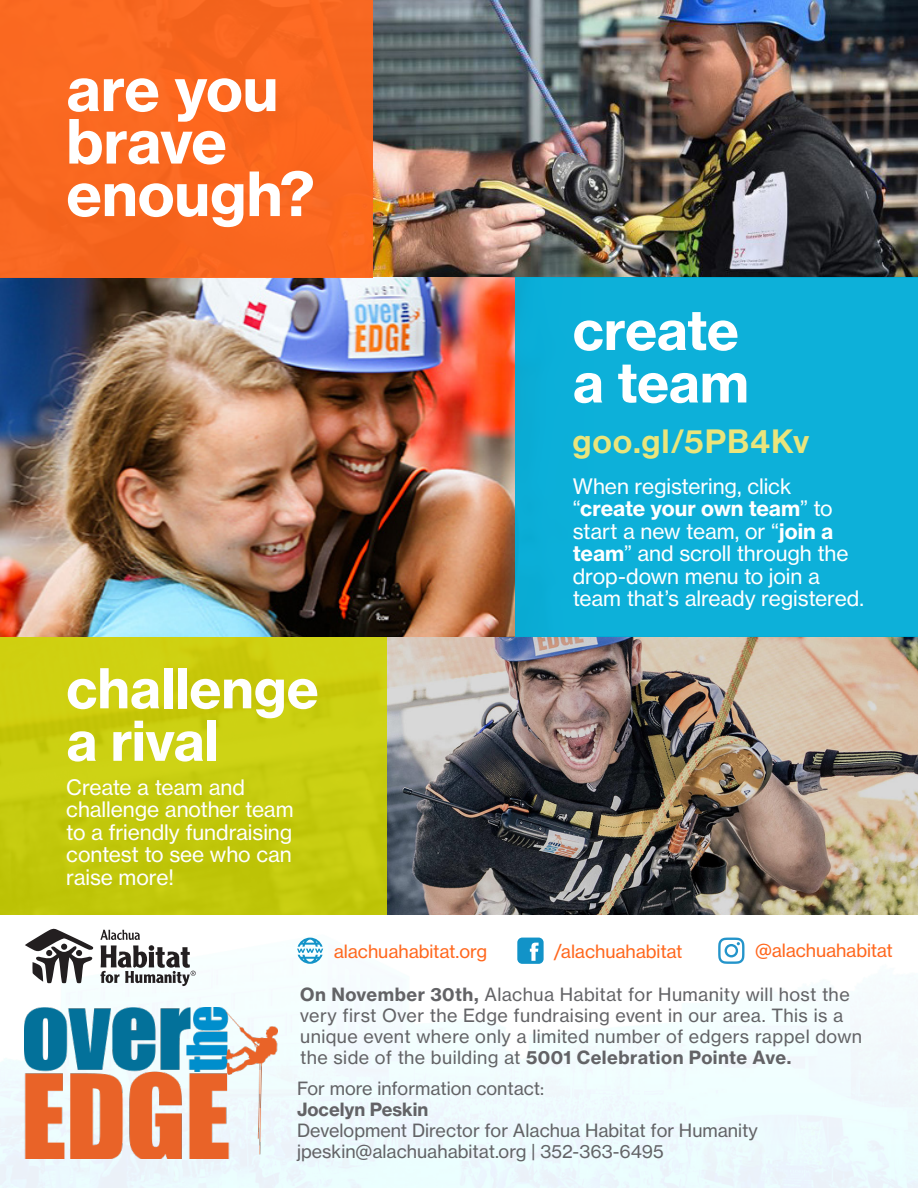
<style>
.page{position:relative;width:918px;height:1188px;background:#fff}
.page>*{position:absolute;margin:0;border:0;box-sizing:border-box;transform-origin:0 0}
.t1{font:59.85px/52.5px "N Haas Grotesk TX Pro 75 Bd";letter-spacing:-.005em;color:#fff}
.t2{font:54px/52.5px "N Haas Grotesk TX Pro 75 Bd";letter-spacing:-.005em;color:#fff}
.t3{font:33px "N Haas Grotesk DS Pro 65 Md";letter-spacing:.045em;color:#eae57c}
.t4{font:21px/22.5px "N Haas Grotesk TX Pro 55 Rg";letter-spacing:-.005em;color:#fff}
.t5{font:18px/21px "N Haas Grotesk TX Pro 55 Rg";letter-spacing:.005em;color:#636366}
.t6{font:18px "N Haas Grotesk TX Pro 55 Rg";letter-spacing:-.005em;color:#ff671d}
.s1{font-family:"N Haas Grotesk TX Pro 75 Bd"}
</style>
<div class="page">
<img style="left:0;top:914px;width:918px;height:274px">
<img style="left:373px;top:0;width:545px;height:277px">
<img style="left:386px;top:637px;width:532px;height:277px">
<img style="left:0;top:277px;width:515px;height:360px">
<svg style="left:25px;top:929px;width:69px;height:54px"></svg>
<svg style="left:100px;top:930px;width:96px;height:56px"></svg>
<img style="left:25px;top:1007px;width:252px;height:151px">
<div style="left:0;top:0;width:373px;height:277px;background:#ff671d"></div>
<div style="left:515px;top:277px;width:403px;height:360px;background:#0db0d9"></div>
<div style="left:0;top:637px;width:386px;height:277px;background:#c7cb0f"></div>
<svg style="left:297px;top:938px;width:26px;height:26px"></svg>
<svg style="left:517px;top:938px;width:27px;height:26px"></svg>
<svg style="left:718px;top:938px;width:26px;height:26px"></svg>
<p class="t1" style="left:66px;top:63px;width:250px">are you brave enough?</p>
<p class="t2" style="left:66px;top:662px;width:254px">challenge a rival</p>
<p class="t4" style="left:66px;top:776px;width:229px">Create a team and challenge another team to a friendly fundraising contest to see who can raise more!</p>
<p class="t2" style="left:573px;top:304px;width:178px">create a team</p>
<p class="t3" style="left:573px;top:422px;width:238px">goo.gl/5PB4Kv</p>
<p class="t4" style="left:573px;top:475px;width:293px">When registering, click “<span class="s1">create your own team</span>” to start a new team, or “<span class="s1">join a team</span>” and scroll through the drop-down menu to join a team that’s already registered.</p>
<p class="t6" style="left:334px;top:940px;width:155px">alachuahabitat.org</p>
<p class="t6" style="left:554px;top:940px;width:130px">/alachuahabitat</p>
<p class="t6" style="left:755px;top:940px;width:139px">@alachuahabitat</p>
<p class="t5" style="left:300px;top:984px;width:563px"><span class="s1">On November 30th,</span> Alachua Habitat for Humanity will host the very first Over the Edge fundraising event in our area. This is a unique event where only a limited number of edgers rappel down the side of the building at <span class="s1">5001 Celebration Pointe Ave.</span></p>
<p class="t5" style="left:297px;top:1078px;width:249px">For more information contact:</p>
<p class="t5" style="left:297px;top:1099px;width:462px"><span class="s1">Jocelyn Peskin<br></span>Development Director for Alachua Habitat for Humanity jpeskin@alachuahabitat.org | 352-363-6495</p>
</div>
